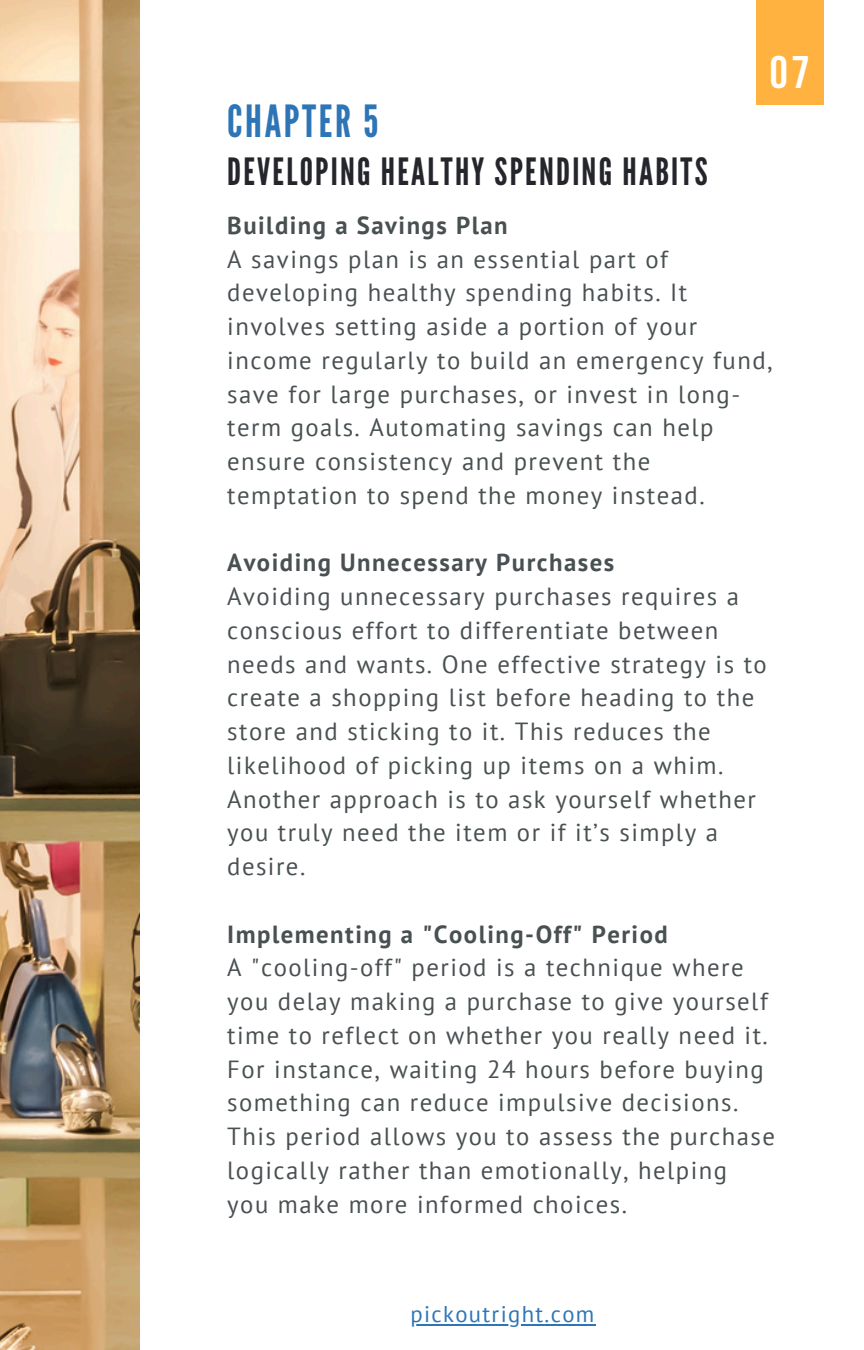
<style>
.page{position:relative;width:864px;height:1350px;background:#fff}
.page>*{position:absolute;margin:0;border:0;box-sizing:border-box;transform-origin:0 0}
.t1{font:700 45.45px "Bebas Neue";color:#fff}
.t2{font:44.32px "League Gothic";letter-spacing:.06em;color:#2e75b6}
.t3{font:37.57px "League Gothic";letter-spacing:.06em;color:#25262c}
.t4{font:24.75px/33.8px "PT Sans";letter-spacing:.06em;color:#495052}
.t5{font:700 24.75px "PT Sans";letter-spacing:.06em;color:#495052}
.t6{font:22.72px "PT Sans";letter-spacing:.06em;color:#2e75b6}
</style>
<div class="page">
<img style="left:0;top:0;width:140px;height:1350px">
<div style="left:756px;top:0;width:67px;height:105px;background:#ffb23f"></div>
<hr style="left:410px;top:1324px;width:186px;height:2px;background:#2e75b6">
<p class="t2" style="left:227px;top:96px;width:153px">CHAPTER 5</p>
<p class="t3" style="left:227px;top:150px;width:482px">DEVELOPING HEALTHY SPENDING HABITS</p>
<p class="t1" style="left:770px;top:54px;width:41px">07</p>
<h1 class="t5" style="left:227px;top:209px;width:282px">Building a Savings Plan</h1>
<p class="t4" style="left:227px;top:242px;width:547px">A savings plan is an essential part of developing healthy spending habits. It involves setting aside a portion of your income regularly to build an emergency fund, save for large purchases, or invest in long&shy;term goals. Automating savings can help ensure consistency and prevent the temptation to spend the money instead.</p>
<h2 class="t5" style="left:227px;top:546px;width:388px">Avoiding Unnecessary Purchases</h2>
<p class="t4" style="left:227px;top:579px;width:541px">Avoiding unnecessary purchases requires a conscious effort to differentiate between needs and wants. One effective strategy is to create a shopping list before heading to the store and sticking to it. This reduces the likelihood of picking up items on a whim.<br>Another approach is to ask yourself whether you truly need the item or if it’s simply a desire.</p>
<p class="t5" style="left:227px;top:917px;width:442px">Implementing a "Cooling-Off" Period</p>
<p class="t4" style="left:227px;top:950px;width:549px">A "cooling-off" period is a technique where you delay making a purchase to give yourself time to reflect on whether you really need it.<br>For instance, waiting 24 hours before buying something can reduce impulsive decisions.<br>This period allows you to assess the purchase logically rather than emotionally, helping<br>you make more informed choices.</p>
<p class="t6" style="left:410px;top:1299px;width:186px">pickoutright.com</p>
</div>
